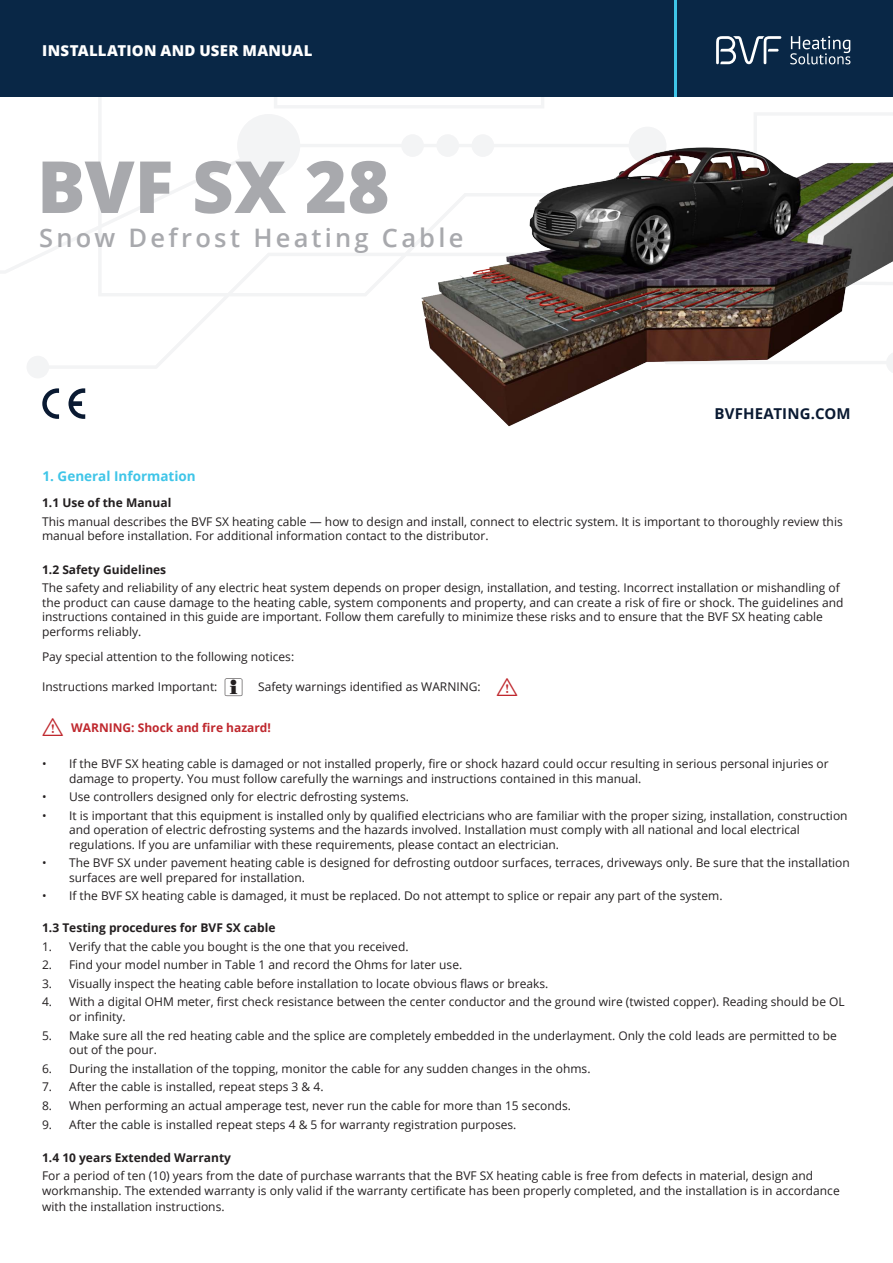
<style>
.page{position:relative;width:893px;height:1263px;background:#fff}
.page>*{position:absolute;margin:0;border:0;box-sizing:border-box;transform-origin:0 0}
.Nagycím_borító{font:800 72px "Open Sans";color:#a8a9ad}
.Nagycím_borító-2{font:600 25.5px "Open Sans";letter-spacing:.125em;color:#a8a9ad}
.Nagycím_borító-3{font:800 15px "Open Sans";letter-spacing:.015em;color:#fff}
.Nagycím_borító-4{font:700 15px "Open Sans";letter-spacing:.005em;color:#0a1a32}
.t1{font:700 13.5px "Open Sans";color:#3fc5e8}
.t2{font:12px/14.4px "Open Sans";color:#231f20}
.t3{font:700 12px "Open Sans";color:#231f20}
.t4{font:700 12px "Open Sans";color:#bf282e}
.s1{font-family:"tables";font-size:24px;color:#bf282e}
.s2{font-family:"tables";font-weight:400;font-size:24px}
</style>
<div class="page">
<svg style="left:0;top:96px;width:893px;height:282px"></svg>
<img style="left:417px;top:143px;width:476px;height:284px">
<svg style="left:42px;top:388px;width:17px;height:31px"></svg>
<svg style="left:69px;top:388px;width:16px;height:31px"></svg>
<div style="left:0;top:0;width:893px;height:96px;background:#092746"></div>
<svg style="left:790px;top:36px;width:60px;height:28px"></svg>
<svg style="left:716px;top:36px;width:65px;height:28px"></svg>
<hr style="left:674px;top:0;width:3px;height:96px;background:#3fc5e8">
<p class="Nagycím_borító-3" style="left:42px;top:39px;width:272px">INSTALLATION AND USER MANUAL</p>
<p class="Nagycím_borító" style="left:37px;top:132px;width:354px">BVF SX 28</p>
<p class="Nagycím_borító-2" style="left:39px;top:220px;width:426px">Snow Defrost Heating Cable</p>
<p class="Nagycím_borító-4" style="left:714px;top:403px;width:138px">BVFHEATING.COM</p>
<p class="t1" style="left:43px;top:466px;width:155px">1. General Information</p>
<p class="t3" style="left:42px;top:494px;width:131px">1.1 Use of the Manual</p>
<p class="t2" style="left:42px;top:514px;width:802px">This manual describes the BVF SX heating cable — how to design and install, connect to electric system. It is important to thoroughly review this manual before installation. For additional information contact to the distributor.</p>
<p class="t3" style="left:42px;top:561px;width:126px">1.2 Safety Guidelines</p>
<p class="t2" style="left:42px;top:580px;width:803px">The safety and reliability of any electric heat system depends on proper design, installation, and testing. Incorrect installation or mishandling of the product can cause damage to the heating cable, system components and property, and can create a risk of fire or shock. The guidelines and instructions contained in this guide are important. Follow them carefully to minimize these risks and to ensure that the BVF SX heating cable performs reliably.</p>
<p class="t2" style="left:42px;top:649px;width:254px">Pay special attention to the following notices:</p>
<p class="t2" style="left:42px;top:679px;width:177px">Instructions marked Important:</p>
<p class="t2" style="left:258px;top:679px;width:261px">Safety warnings identified as WARNING: <span class="s1">I</span></p>
<p class="t4" style="left:42px;top:719px;width:230px"><span class="s2">I</span> WARNING: Shock and fire hazard!</p>
<p class="t2" style="left:69px;top:756px;width:761px;text-indent:-27px">• If the BVF SX heating cable is damaged or not installed properly, fire or shock hazard could occur resulting in serious personal injuries or damage to property. You must follow carefully the warnings and instructions contained in this manual.</p>
<p class="t2" style="left:42px;top:789px;width:368px">• Use controllers designed only for electric defrosting systems.</p>
<p class="t2" style="left:69px;top:808px;width:780px;text-indent:-27px">• It is important that this equipment is installed only by qualified electricians who are familiar with the proper sizing, installation, construction and operation of electric defrosting systems and the hazards involved. Installation must comply with all national and local electrical regulations. If you are unfamiliar with these requirements, please contact an electrician.</p>
<p class="t2" style="left:69px;top:855px;width:782px;text-indent:-27px">• The BVF SX under pavement heating cable is designed for defrosting outdoor surfaces, terraces, driveways only. Be sure that the installation surfaces are well prepared for installation.</p>
<p class="t2" style="left:42px;top:888px;width:682px">• If the BVF SX heating cable is damaged, it must be replaced. Do not attempt to splice or repair any part of the system.</p>
<p class="t3" style="left:42px;top:919px;width:235px">1.3 Testing procedures for BVF SX cable</p>
<p class="t2" style="left:42px;top:939px;width:368px">1. Verify that the cable you bought is the one that you received.</p>
<p class="t2" style="left:42px;top:957px;width:422px">2. Find your model number in Table 1 and record the Ohms for later use.</p>
<p class="t2" style="left:42px;top:976px;width:508px">3. Visually inspect the heating cable before installation to locate obvious flaws or breaks.</p>
<p class="t2" style="left:69px;top:994px;width:777px;text-indent:-27px">4. With a digital OHM meter, first check resistance between the center conductor and the ground wire (twisted copper). Reading should be OL or infinity.</p>
<p class="t2" style="left:69px;top:1028px;width:769px;text-indent:-27px">5. Make sure all the red heating cable and the splice are completely embedded in the underlayment. Only the cold leads are permitted to be out of the pour.</p>
<p class="t2" style="left:42px;top:1061px;width:550px">6. During the installation of the topping, monitor the cable for any sudden changes in the ohms.</p>
<p class="t2" style="left:42px;top:1079px;width:283px">7. After the cable is installed, repeat steps 3 &amp; 4.</p>
<p class="t2" style="left:42px;top:1098px;width:530px">8. When performing an actual amperage test, never run the cable for more than 15 seconds.</p>
<p class="t2" style="left:42px;top:1117px;width:476px">9. After the cable is installed repeat steps 4 &amp; 5 for warranty registration purposes.</p>
<p class="t3" style="left:42px;top:1149px;width:190px">1.4 10 years Extended Warranty</p>
<p class="t2" style="left:42px;top:1168px;width:799px">For a period of ten (10) years from the date of purchase warrants that the BVF SX heating cable is free from defects in material, design and workmanship. The extended warranty is only valid if the warranty certificate has been properly completed, and the installation is in accordance</p>
<p class="t2" style="left:42px;top:1199px;width:184px">with the installation instructions.</p>
</div>
